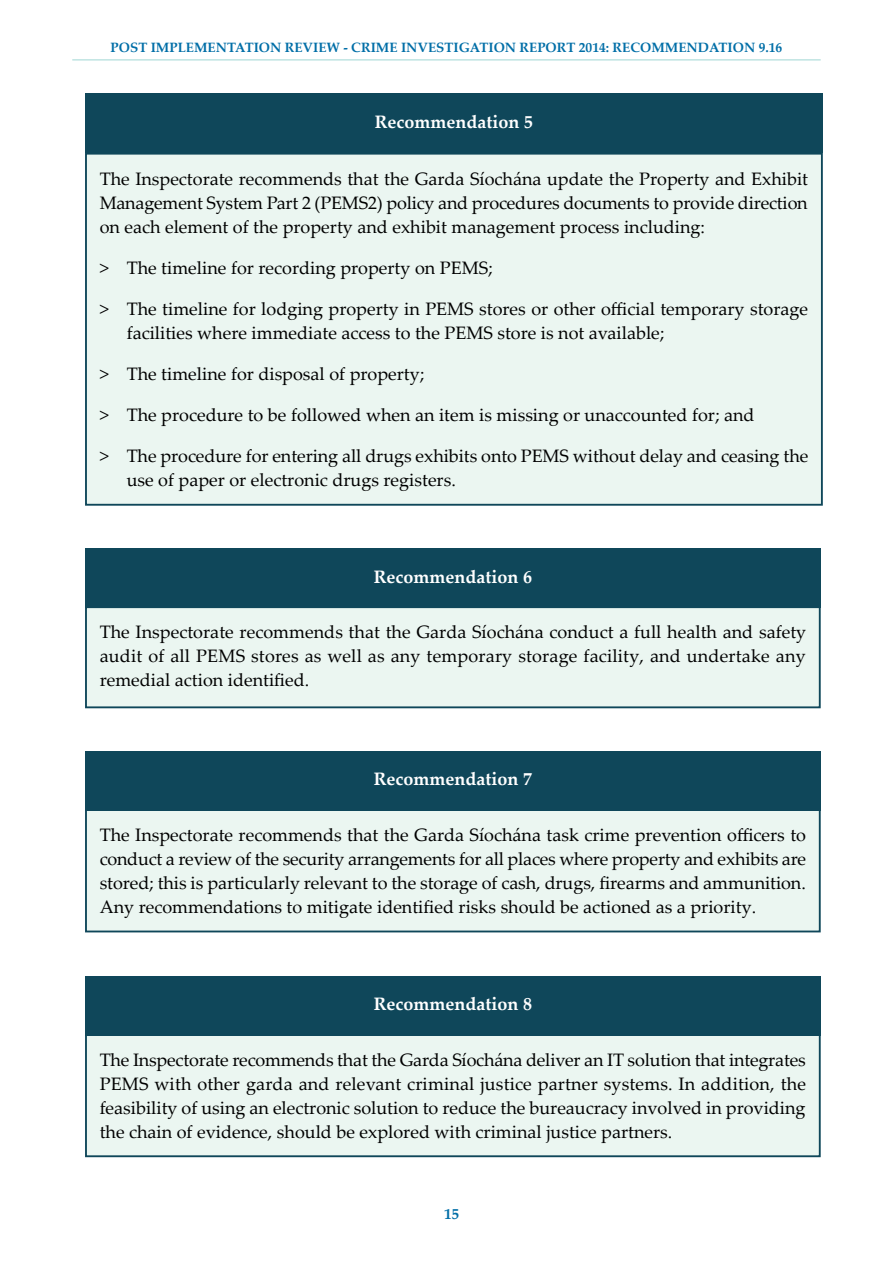
<style>
.page{position:relative;width:893px;height:1263px;background:#fff}
.page>*{position:absolute;margin:0;border:0;box-sizing:border-box;transform-origin:0 0}
.BOX_BODY{font:18px/24px "Palatino Linotype";color:#000;text-align:justify}
.MAIN_BODY{font:700 18px "Palatino Linotype";color:#fff}
.t1{font:700 15px "Palatino Linotype";color:#006ea7}
.t2{font:700 13.5px "Palatino Linotype";color:#006ea7}
</style>
<div class="page">
<hr style="left:72px;top:59px;width:749px;height:2px;background:#bfe4e2">
<div style="left:86px;top:154px;width:736px;height:351px;background:#ebf6f1"></div>
<div style="left:85px;top:153px;width:738px;height:353px;border:2px solid #0f475a"></div>
<div style="left:85px;top:93px;width:738px;height:60px;background:#0f475a"></div>
<div style="left:86px;top:607px;width:734px;height:100px;background:#ebf6f1"></div>
<div style="left:85px;top:606px;width:736px;height:102px;border:2px solid #0f475a"></div>
<div style="left:85px;top:548px;width:736px;height:60px;background:#0f475a"></div>
<div style="left:86px;top:810px;width:734px;height:121px;background:#ebf6f1"></div>
<div style="left:85px;top:809px;width:736px;height:123px;border:2px solid #0f475a"></div>
<div style="left:85px;top:751px;width:736px;height:59px;background:#0f475a"></div>
<div style="left:86px;top:1035px;width:734px;height:121px;background:#ebf6f1"></div>
<div style="left:85px;top:1034px;width:736px;height:123px;border:2px solid #0f475a"></div>
<div style="left:85px;top:976px;width:736px;height:59px;background:#0f475a"></div>
<p class="t2" style="left:111px;top:38px;width:673px">POST IMPLEMENTATION REVIEW - CRIME INVESTIGATION REPORT 2014: RECOMMENDATION 9.16</p>
<p class="MAIN_BODY" style="left:375px;top:109px;width:160px">Recommendation 5</p>
<p class="BOX_BODY" style="left:100px;top:166px;width:710px">The Inspectorate recommends that the Garda Síochána update the Property and Exhibit Management System Part 2 (PEMS2) policy and procedures documents to provide direction on each element of the property and exhibit management process including:</p>
<p class="BOX_BODY" style="left:100px;top:255px;width:394px">&gt; The timeline for recording property on PEMS;</p>
<p class="BOX_BODY" style="left:127px;top:296px;width:683px;text-indent:-27px">&gt; The timeline for lodging property in PEMS stores or other official temporary storage facilities where immediate access to the PEMS store is not available;</p>
<p class="BOX_BODY" style="left:100px;top:361px;width:326px">&gt; The timeline for disposal of property;</p>
<p class="BOX_BODY" style="left:100px;top:402px;width:656px">&gt; The procedure to be followed when an item is missing or unaccounted for; and</p>
<p class="BOX_BODY" style="left:127px;top:443px;width:683px;text-indent:-27px">&gt; The procedure for entering all drugs exhibits onto PEMS without delay and ceasing the use of paper or electronic drugs registers.</p>
<p class="MAIN_BODY" style="left:374px;top:564px;width:160px">Recommendation 6</p>
<p class="BOX_BODY" style="left:100px;top:619px;width:708px">The Inspectorate recommends that the Garda Síochána conduct a full health and safety audit of all PEMS stores as well as any temporary storage facility, and undertake any remedial action identified.</p>
<p class="MAIN_BODY" style="left:374px;top:766px;width:160px">Recommendation 7</p>
<p class="BOX_BODY" style="left:100px;top:822px;width:708px">The Inspectorate recommends that the Garda Síochána task crime prevention officers to conduct a review of the security arrangements for all places where property and exhibits are stored; this is particularly relevant to the storage of cash, drugs, firearms and ammunition.<br>Any recommendations to mitigate identified risks should be actioned as a priority.</p>
<p class="MAIN_BODY" style="left:374px;top:991px;width:160px">Recommendation 8</p>
<p class="BOX_BODY" style="left:100px;top:1047px;width:708px">The Inspectorate recommends that the Garda Síochána deliver an IT solution that integrates PEMS with other garda and relevant criminal justice partner systems. In addition, the feasibility of using an electronic solution to reduce the bureaucracy involved in providing the chain of evidence, should be explored with criminal justice partners.</p>
<p class="t1" style="left:444px;top:1203px;width:16px">15</p>
</div>
